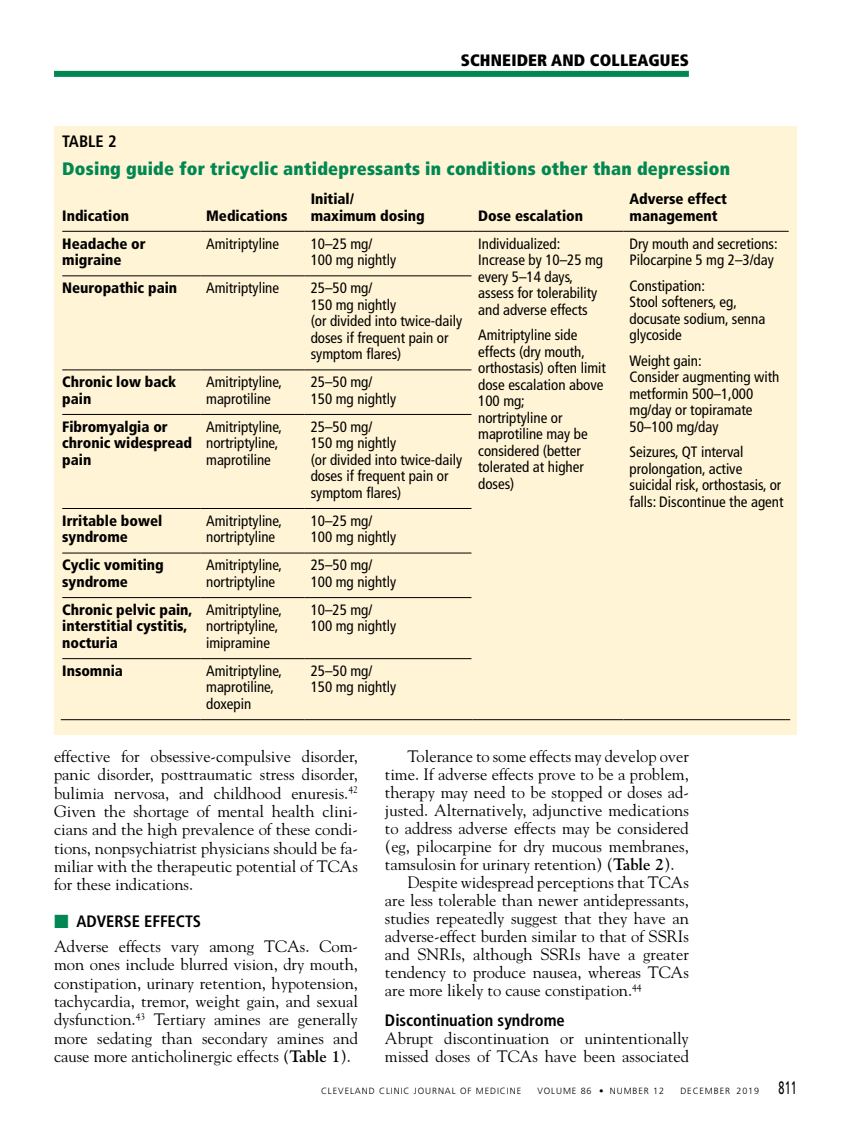
<style>
.page{position:relative;width:851px;height:1134px;background:#fff}
.page>*{position:absolute;margin:0;border:0;box-sizing:border-box;transform-origin:0 0}
.t1{font:900 condensed 18px "Frutiger LT Std";letter-spacing:.015em;color:#008752}
.t2{font:16.5px/18.3px "Goudy Std";color:#000;text-align:justify}
.t3{font:700 condensed 16.5px "Frutiger LT Std";color:#000}
.t4{font:900 condensed 16.5px "Frutiger LT Std";letter-spacing:.01em;color:#000}
.t5{font:condensed 15px/16.5px "Frutiger LT Std";color:#000}
.t6{font:900 condensed 15px/16.5px "Frutiger LT Std";color:#000}
.t7{font:300 9px "Frutiger LT Std";letter-spacing:.1em;color:#000}
.s1{font-family:"Universal Std Newswith Comm Pi";font-weight:400;font-stretch:normal;color:#008752}
.s2{font-weight:700}
.s3{font-weight:400;font-size:18px}
</style>
<div class="page">
<div style="left:54px;top:71px;width:634px;height:6px;background:#008752"></div>
<div style="left:54px;top:126px;width:742px;height:608px;background:#fff4d5"></div>
<hr style="left:472px;top:231px;width:151px;height:1px;background:#000">
<hr style="left:623px;top:231px;width:165px;height:1px;background:#000">
<hr style="left:472px;top:719px;width:151px;height:1px;background:#000">
<hr style="left:623px;top:719px;width:167px;height:1px;background:#000">
<hr style="left:62px;top:231px;width:138px;height:1px;background:#000">
<hr style="left:200px;top:231px;width:105px;height:1px;background:#000">
<hr style="left:305px;top:231px;width:167px;height:1px;background:#000">
<hr style="left:61px;top:719px;width:139px;height:1px;background:#000">
<hr style="left:200px;top:719px;width:105px;height:1px;background:#000">
<hr style="left:305px;top:719px;width:167px;height:1px;background:#000">
<hr style="left:62px;top:275px;width:138px;height:1px;background:#000">
<hr style="left:200px;top:275px;width:105px;height:1px;background:#000">
<hr style="left:305px;top:275px;width:166px;height:1px;background:#000">
<hr style="left:62px;top:370px;width:138px;height:1px;background:#000">
<hr style="left:200px;top:370px;width:105px;height:1px;background:#000">
<hr style="left:305px;top:370px;width:166px;height:1px;background:#000">
<hr style="left:62px;top:414px;width:138px;height:1px;background:#000">
<hr style="left:200px;top:414px;width:105px;height:1px;background:#000">
<hr style="left:305px;top:414px;width:166px;height:1px;background:#000">
<hr style="left:62px;top:508px;width:138px;height:1px;background:#000">
<hr style="left:200px;top:508px;width:105px;height:1px;background:#000">
<hr style="left:305px;top:508px;width:166px;height:1px;background:#000">
<hr style="left:62px;top:553px;width:138px;height:1px;background:#000">
<hr style="left:200px;top:553px;width:105px;height:1px;background:#000">
<hr style="left:305px;top:553px;width:166px;height:1px;background:#000">
<hr style="left:62px;top:597px;width:138px;height:1px;background:#000">
<hr style="left:200px;top:597px;width:105px;height:1px;background:#000">
<hr style="left:305px;top:597px;width:166px;height:1px;background:#000">
<hr style="left:62px;top:658px;width:138px;height:1px;background:#000">
<hr style="left:200px;top:658px;width:105px;height:1px;background:#000">
<hr style="left:305px;top:658px;width:166px;height:1px;background:#000">
<p class="t4" style="left:460px;top:51px;width:230px">SCHNEIDER AND COLLEAGUES</p>
<p class="t3" style="left:62px;top:131px;width:56px">TABLE 2</p>
<p class="t1" style="left:62px;top:158px;width:669px">Dosing guide for tricyclic antidepressants in conditions other than depression</p>
<p class="t6" style="left:62px;top:207px;width:68px">Indication</p>
<p class="t6" style="left:206px;top:207px;width:83px">Medications</p>
<p class="t6" style="left:629px;top:191px;width:99px">Adverse effect management</p>
<p class="t6" style="left:311px;top:191px;width:116px">Initial/<br>maximum dosing</p>
<p class="t6" style="left:478px;top:207px;width:106px">Dose escalation</p>
<p class="t6" style="left:62px;top:235px;width:85px">Headache or migraine</p>
<p class="t5" style="left:206px;top:235px;width:74px">Amitriptyline</p>
<p class="t5" style="left:311px;top:235px;width:87px">10–25 mg/<br>100 mg nightly</p>
<p class="t5" style="left:478px;top:235px;width:126px">Individualized:<br>Increase by 10–25 mg every 5–14 days, assess for tolerability and adverse effects</p>
<p class="t5" style="left:478px;top:327px;width:129px">Amitriptyline side effects (dry mouth, orthostasis) often limit dose escalation above<br>100 mg;<br>nortriptyline or maprotiline may be considered (better tolerated at higher doses)</p>
<p class="t6" style="left:62px;top:280px;width:116px">Neuropathic pain</p>
<p class="t5" style="left:206px;top:280px;width:74px">Amitriptyline</p>
<p class="t5" style="left:311px;top:280px;width:153px">25–50 mg/<br>150 mg nightly<br>(or divided into twice-daily doses if frequent pain or symptom flares)</p>
<p class="t6" style="left:62px;top:374px;width:115px">Chronic low back pain</p>
<p class="t5" style="left:206px;top:374px;width:77px">Amitriptyline, maprotiline</p>
<p class="t5" style="left:311px;top:374px;width:87px">25–50 mg/<br>150 mg nightly</p>
<p class="t6" style="left:62px;top:418px;width:131px">Fibromyalgia or chronic widespread pain</p>
<p class="t5" style="left:206px;top:418px;width:77px">Amitriptyline, nortriptyline, maprotiline</p>
<p class="t5" style="left:311px;top:418px;width:153px">25–50 mg/<br>150 mg nightly<br>(or divided into twice-daily doses if frequent pain or symptom flares)</p>
<p class="t6" style="left:62px;top:512px;width:101px">Irritable bowel syndrome</p>
<p class="t5" style="left:206px;top:512px;width:77px">Amitriptyline, nortriptyline</p>
<p class="t5" style="left:311px;top:512px;width:87px">10–25 mg/<br>100 mg nightly</p>
<p class="t6" style="left:62px;top:557px;width:103px">Cyclic vomiting syndrome</p>
<p class="t5" style="left:206px;top:557px;width:77px">Amitriptyline, nortriptyline</p>
<p class="t5" style="left:311px;top:557px;width:87px">25–50 mg/<br>100 mg nightly</p>
<p class="t6" style="left:62px;top:601px;width:132px">Chronic pelvic pain, interstitial cystitis, nocturia</p>
<p class="t5" style="left:206px;top:602px;width:77px">Amitriptyline, nortriptyline, imipramine</p>
<p class="t5" style="left:311px;top:602px;width:87px">10–25 mg/<br>100 mg nightly</p>
<p class="t6" style="left:62px;top:662px;width:62px">Insomnia</p>
<p class="t5" style="left:206px;top:663px;width:77px">Amitriptyline, maprotiline, doxepin</p>
<p class="t5" style="left:311px;top:663px;width:87px">25–50 mg/<br>150 mg nightly</p>
<p class="t5" style="left:629px;top:235px;width:150px">Dry mouth and secretions:<br>Pilocarpine 5 mg 2–3/day</p>
<p class="t5" style="left:629px;top:277px;width:137px">Constipation:<br>Stool softeners, eg, docusate sodium, senna glycoside</p>
<p class="t5" style="left:629px;top:352px;width:151px">Weight gain:<br>Consider augmenting with metformin 500–1,000 mg/day or topiramate<br>50–100 mg/day</p>
<p class="t5" style="left:629px;top:444px;width:155px">Seizures, QT interval prolongation, active suicidal risk, orthostasis, or falls: Discontinue the agent</p>
<p class="t2" style="left:54px;top:747px;width:305px">effective for obsessive-compulsive disorder, panic disorder, posttraumatic stress disorder, bulimia nervosa, and childhood enuresis.<sup>42<br></sup>Given the shortage of mental health clini&shy;cians and the high prevalence of these condi&shy;tions, nonpsychiatrist physicians should be fa&shy;miliar with the therapeutic potential of TCAs for these indications.</p>
<p class="t3" style="left:54px;top:911px;width:149px"><span class="s1">■</span> ADVERSE EFFECTS</p>
<p class="t2" style="left:54px;top:937px;width:305px">Adverse effects vary among TCAs. Com&shy;mon ones include blurred vision, dry mouth, constipation, urinary retention, hypotension, tachycardia, tremor, weight gain, and sexual dysfunction.<sup>43</sup> Tertiary amines are generally more sedating than secondary amines and cause more anticholinergic effects (<span class="s2">Table 1</span>).</p>
<p class="t2" style="left:407px;top:747px;width:283px">Tolerance to some effects may develop over</p>
<p class="t2" style="left:385px;top:765px;width:305px">time. If adverse effects prove to be a problem,</p>
<p class="t2" style="left:385px;top:783px;width:305px">therapy may need to be stopped or doses ad-</p>
<p class="t2" style="left:385px;top:801px;width:305px">justed. Alternatively, adjunctive medications</p>
<p class="t2" style="left:385px;top:819px;width:305px">to address adverse effects may be considered</p>
<p class="t2" style="left:385px;top:837px;width:305px">(eg, pilocarpine for dry mucous membranes,</p>
<p class="t2" style="left:385px;top:855px;width:291px">tamsulosin for urinary retention) (<span class="s2">Table 2</span>).</p>
<p class="t2" style="left:407px;top:873px;width:283px">Despite widespread perceptions that TCAs</p>
<p class="t2" style="left:385px;top:891px;width:305px">are less tolerable than newer antidepressants,</p>
<p class="t2" style="left:385px;top:909px;width:305px">studies repeatedly suggest that they have an</p>
<p class="t2" style="left:385px;top:927px;width:305px">adverse-effect burden similar to that of SSRIs</p>
<p class="t2" style="left:385px;top:945px;width:305px">and SNRIs, although SSRIs have a greater</p>
<p class="t2" style="left:385px;top:963px;width:305px">tendency to produce nausea, whereas TCAs</p>
<p class="t2" style="left:385px;top:981px;width:258px">are more likely to cause constipation.<sup>44</sup></p>
<p class="t3" style="left:385px;top:1010px;width:181px">Discontinuation syndrome</p>
<p class="t2" style="left:385px;top:1029px;width:305px">Abrupt discontinuation or unintentionally missed doses of TCAs have been associated</p>
<p class="t7" style="left:321px;top:1085px;width:202px">CLEVELAND CLINIC JOURNAL OF MEDICINE</p>
<p class="t7" style="left:537px;top:1085px;width:128px">VOLUME 86 • NUMBER 12</p>
<p class="t7" style="left:680px;top:1085px;width:118px">DECEMBER 2019 <span class="s3">811</span></p>
</div>
